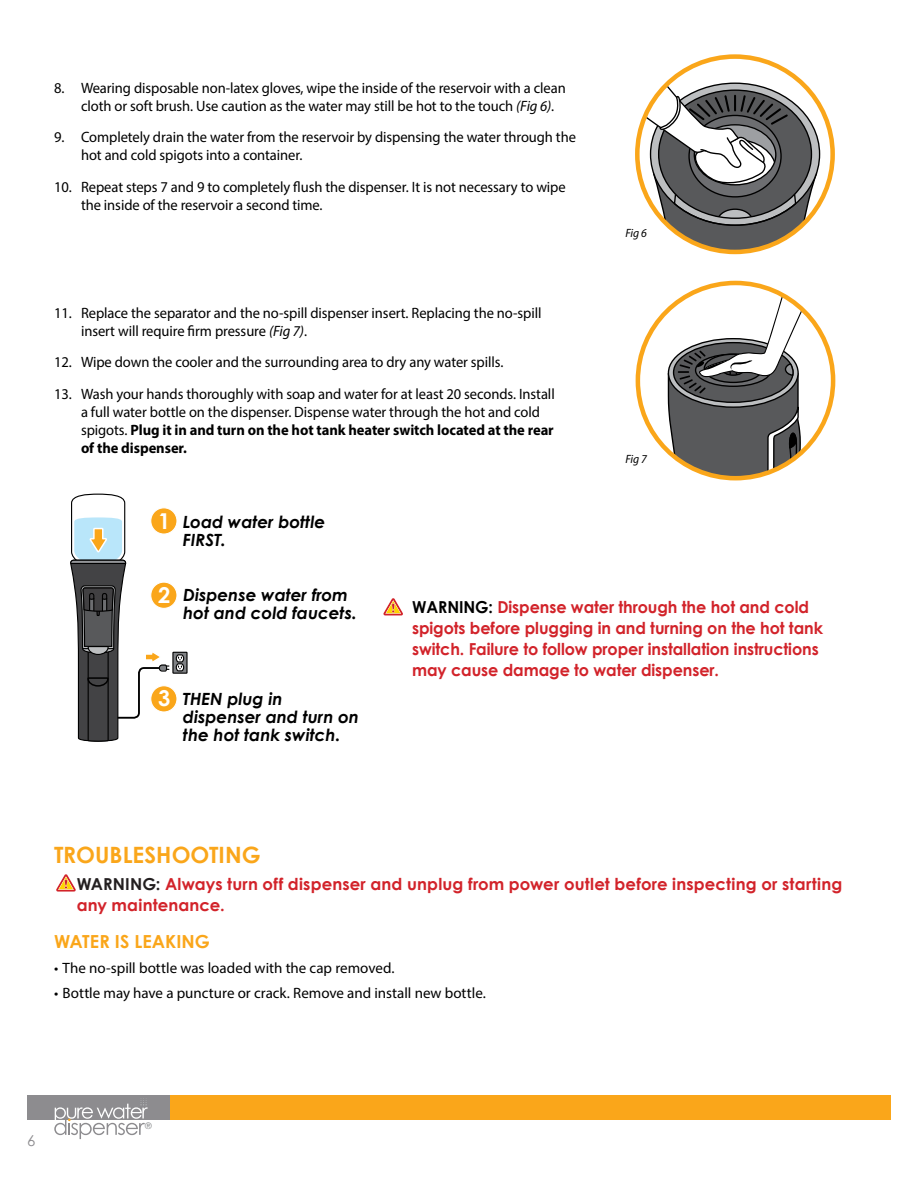
<style>
.page{position:relative;width:918px;height:1188px;background:#fff}
.page>*{position:absolute;margin:0;border:0;box-sizing:border-box;transform-origin:0 0}
.t1{font:700 22.5px "Century Gothic";color:#faa61a}
.t2{font:700 21.9px "Century Gothic";color:#fff}
.t3{font:700 18px "Century Gothic";color:#faa61a}
.t4{font:italic 700 16.8px/18px "Century Gothic";color:#000}
.t5{font:700 16.5px/21px "Century Gothic";letter-spacing:-.005em;color:#d2232a}
.t6{font:15px/18px "Myriad Pro";letter-spacing:-.005em;color:#000}
.t7{font:15px "Century Gothic";color:#8d8c8f}
.t8{font:italic 12px "Myriad Pro";letter-spacing:-.015em;color:#000}
.t9{font:9px "Helvetica Neue";color:#8a8c8e}
.s1{font-style:italic}
.s2{font-weight:700}
.s3{color:#000}
.s4{color:#231f20}
</style>
<div class="page">
<div style="left:28px;top:1095px;width:863px;height:25px;background:#8d8c8f"></div>
<div style="left:171px;top:1095px;width:720px;height:25px;background:#faa61a"></div>
<svg style="left:54px;top:1098px;width:94px;height:41px"></svg>
<svg style="left:56px;top:874px;width:20px;height:18px"></svg>
<svg style="left:383px;top:598px;width:20px;height:18px"></svg>
<svg style="left:637px;top:57px;width:181px;height:195px"></svg>
<svg style="left:667px;top:290px;width:140px;height:188px"></svg>
<div style="left:636px;top:281px;width:199px;height:199px;border:5px solid #faa61a;border-radius:50%"></div>
<div style="left:173px;top:652px;width:14px;height:21px;background:#808285"></div>
<div style="left:172px;top:652px;width:16px;height:22px;border:1px solid #000"></div>
<svg style="left:175px;top:653px;width:10px;height:19px"></svg>
<svg style="left:70px;top:493px;width:99px;height:249px"></svg>
<div style="left:151px;top:686px;width:26px;height:26px;background:#faa61a;border-radius:50%"></div>
<div style="left:150px;top:685px;width:28px;height:28px;border:1px solid #fff;border-radius:50%"></div>
<div style="left:151px;top:582px;width:26px;height:26px;background:#faa61a;border-radius:50%"></div>
<div style="left:150px;top:582px;width:28px;height:27px;border:1px solid #fff;border-radius:50%"></div>
<div style="left:151px;top:508px;width:26px;height:26px;background:#faa61a;border-radius:50%"></div>
<div style="left:150px;top:507px;width:28px;height:28px;border:1px solid #fff;border-radius:50%"></div>
<p class="t6" style="left:81px;top:78px;width:486px;text-indent:-27px">8. Wearing disposable non-latex gloves, wipe the inside of the reservoir with a clean cloth or soft brush. Use caution as the water may still be hot to the touch <span class="s1">(Fig 6)</span>.</p>
<p class="t6" style="left:81px;top:128px;width:496px;text-indent:-27px">9. Completely drain the water from the reservoir by dispensing the water through the hot and cold spigots into a container.</p>
<p class="t6" style="left:81px;top:177px;width:486px;text-indent:-27px">10. Repeat steps 7 and 9 to completely flush the dispenser. It is not necessary to wipe the inside of the reservoir a second time.</p>
<p class="t6" style="left:81px;top:304px;width:462px;text-indent:-27px">11. Replace the separator and the no-spill dispenser insert. Replacing the no-spill insert will require firm pressure <span class="s1">(Fig 7)</span>.</p>
<p class="t6" style="left:54px;top:353px;width:451px">12. Wipe down the cooler and the surrounding area to dry any water spills.</p>
<p class="t6" style="left:81px;top:385px;width:475px;text-indent:-27px">13. Wash your hands thoroughly with soap and water for at least 20 seconds. Install a full water bottle on the dispenser. Dispense water through the hot and cold spigots. <span class="s2">Plug it in and turn on the hot tank heater switch located at the rear of the dispenser.</span></p>
<h2 class="t2" style="left:158px;top:507px;width:14px">1</h2>
<p class="t4" style="left:183px;top:513px;width:144px">Load water bottle<br>FIRST.</p>
<p class="t8" style="left:626px;top:226px;width:23px">Fig 6</p>
<p class="t8" style="left:626px;top:451px;width:23px">Fig 7</p>
<h2 class="t2" style="left:158px;top:581px;width:14px">2</h2>
<p class="t4" style="left:183px;top:585px;width:175px">Dispense water from hot and cold faucets.</p>
<h2 class="t2" style="left:158px;top:684px;width:14px">3</h2>
<p class="t4" style="left:183px;top:689px;width:178px">THEN plug in dispenser and turn on the hot tank switch.</p>
<p class="t5" style="left:412px;top:596px;width:412px"><span class="s3">WARNING:</span> Dispense water through the hot and cold spigots before plugging in and turning on the hot tank switch. Failure to follow proper installation instructions may cause damage to water dispenser.</p>
<h1 class="t1" style="left:54px;top:840px;width:208px">TROUBLESHOOTING</h1>
<p class="t5" style="left:77px;top:873px;width:767px"><span class="s4">WARNING:</span> Always turn off dispenser and unplug from power outlet before inspecting or starting any maintenance.</p>
<p class="t3" style="left:54px;top:930px;width:158px">WATER IS LEAKING</p>
<p class="t6" style="left:54px;top:958px;width:342px">• The no-spill bottle was loaded with the cap removed.</p>
<p class="t6" style="left:54px;top:983px;width:433px">• Bottle may have a puncture or crack. Remove and install new bottle.</p>
<p class="t7" style="left:27px;top:1132px;width:10px">6</p>
<p class="t9" style="left:145px;top:1119px;width:9px">®</p>
</div>
